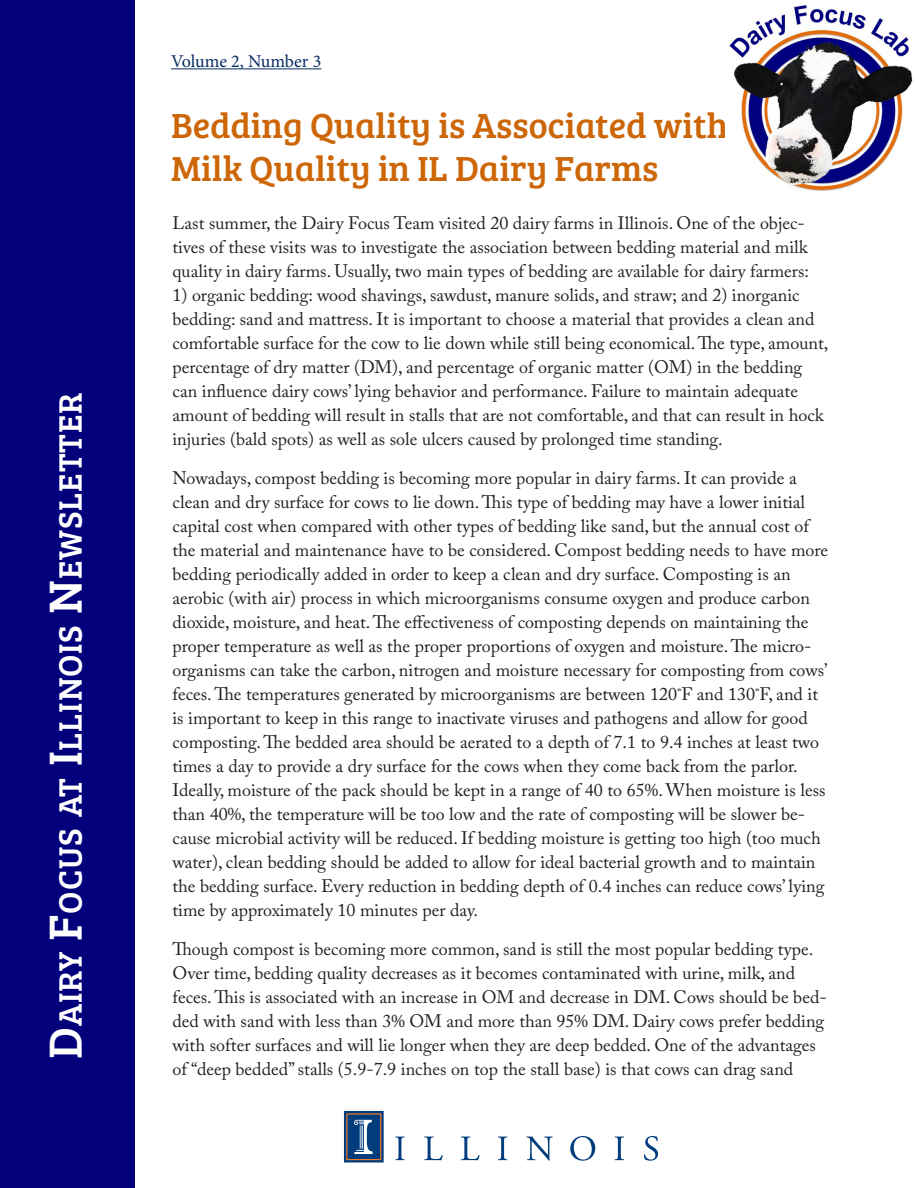
<style>
.page{position:relative;width:918px;height:1188px;background:#fff}
.page>*{position:absolute;margin:0;border:0;box-sizing:border-box;transform-origin:0 0}
.t1{font:36px/43.2px "Bree Serif";color:#cc6607}
.t2{font:33.6px "Bree Serif";letter-spacing:.03em;color:#fff}
.t3{font:18px/24px "Adobe Caslon Pro";color:#231f20}
.t4{font:18px "Minion Pro";letter-spacing:-.005em;color:#072b61}
.s1{font-size:48px}
</style>
<div class="page">
<div style="left:0;top:0;width:135px;height:1188px;background:#02007b"></div>
<svg style="left:344px;top:1111px;width:40px;height:51px;background:#365b85"></svg>
<svg style="left:395px;top:1136px;width:10px;height:24px"></svg>
<svg style="left:424px;top:1136px;width:19px;height:24px"></svg>
<svg style="left:461px;top:1136px;width:19px;height:24px"></svg>
<svg style="left:498px;top:1136px;width:9px;height:24px"></svg>
<svg style="left:526px;top:1136px;width:27px;height:25px"></svg>
<svg style="left:570px;top:1136px;width:25px;height:25px"></svg>
<svg style="left:615px;top:1136px;width:9px;height:24px"></svg>
<svg style="left:644px;top:1136px;width:14px;height:25px"></svg>
<hr style="left:171px;top:68px;width:150px;height:1px;background:#072b61">
<img style="left:729px;top:6px;width:184px;height:185px">
<p class="t2" style="left:46px;top:1059px;width:668px;rotate:-90deg"><span class="s1">D</span>airy <span class="s1">F</span>ocus at <span class="s1">I</span>llinois <span class="s1">N</span>ewsletter</p>
<p class="t4" style="left:171px;top:49px;width:152px">Volume 2, Number 3</p>
<p class="t1" style="left:171px;top:102px;width:559px">Bedding Quality is Associated with<br>Milk Quality in IL Dairy Farms</p>
<p class="t3" style="left:172px;top:211px;width:638px">Last summer, the Dairy Focus Team visited 20 dairy farms in Illinois. One of the objec&shy;tives of these visits was to investigate the association between bedding material and milk quality in dairy farms. Usually, two main types of bedding are available for dairy farmers:</p>
<p class="t3" style="left:172px;top:283px;width:657px">1) organic bedding: wood shavings, sawdust, manure solids, and straw; and 2) inorganic bedding: sand and mattress. It is important to choose a material that provides a clean and comfortable surface for the cow to lie down while still being economical. The type, amount, percentage of dry matter (DM), and percentage of organic matter (OM) in the bedding can influence dairy cows’ lying behavior and performance. Failure to maintain adequate amount of bedding will result in stalls that are not comfortable, and that can result in hock injuries (bald spots) as well as sole ulcers caused by prolonged time standing.</p>
<p class="t3" style="left:172px;top:466px;width:657px">Nowadays, compost bedding is becoming more popular in dairy farms. It can provide a clean and dry surface for cows to lie down. This type of bedding may have a lower initial capital cost when compared with other types of bedding like sand, but the annual cost of the material and maintenance have to be considered. Compost bedding needs to have more bedding periodically added in order to keep a clean and dry surface. Composting is an aerobic (with air) process in which microorganisms consume oxygen and produce carbon dioxide, moisture, and heat. The effectiveness of composting depends on maintaining the proper temperature as well as the proper proportions of oxygen and moisture. The micro&shy;organisms can take the carbon, nitrogen and moisture necessary for composting from cows’ feces. The temperatures generated by microorganisms are between 120˚F and 130˚F, and it is important to keep in this range to inactivate viruses and pathogens and allow for good composting. The bedded area should be aerated to a depth of 7.1 to 9.4 inches at least two times a day to provide a dry surface for the cows when they come back from the parlor.<br>Ideally, moisture of the pack should be kept in a range of 40 to 65%. When moisture is less than 40%, the temperature will be too low and the rate of composting will be slower be&shy;cause microbial activity will be reduced. If bedding moisture is getting too high (too much water), clean bedding should be added to allow for ideal bacterial growth and to maintain the bedding surface. Every reduction in bedding depth of 0.4 inches can reduce cows’ lying time by approximately 10 minutes per day.</p>
<p class="t3" style="left:172px;top:937px;width:656px">Though compost is becoming more common, sand is still the most popular bedding type.<br>Over time, bedding quality decreases as it becomes contaminated with urine, milk, and feces. This is associated with an increase in OM and decrease in DM. Cows should be bed&shy;ded with sand with less than 3% OM and more than 95% DM. Dairy cows prefer bedding with softer surfaces and will lie longer when they are deep bedded. One of the advantages of “deep bedded” stalls (5.9-7.9 inches on top the stall base) is that cows can drag sand</p>
</div>
